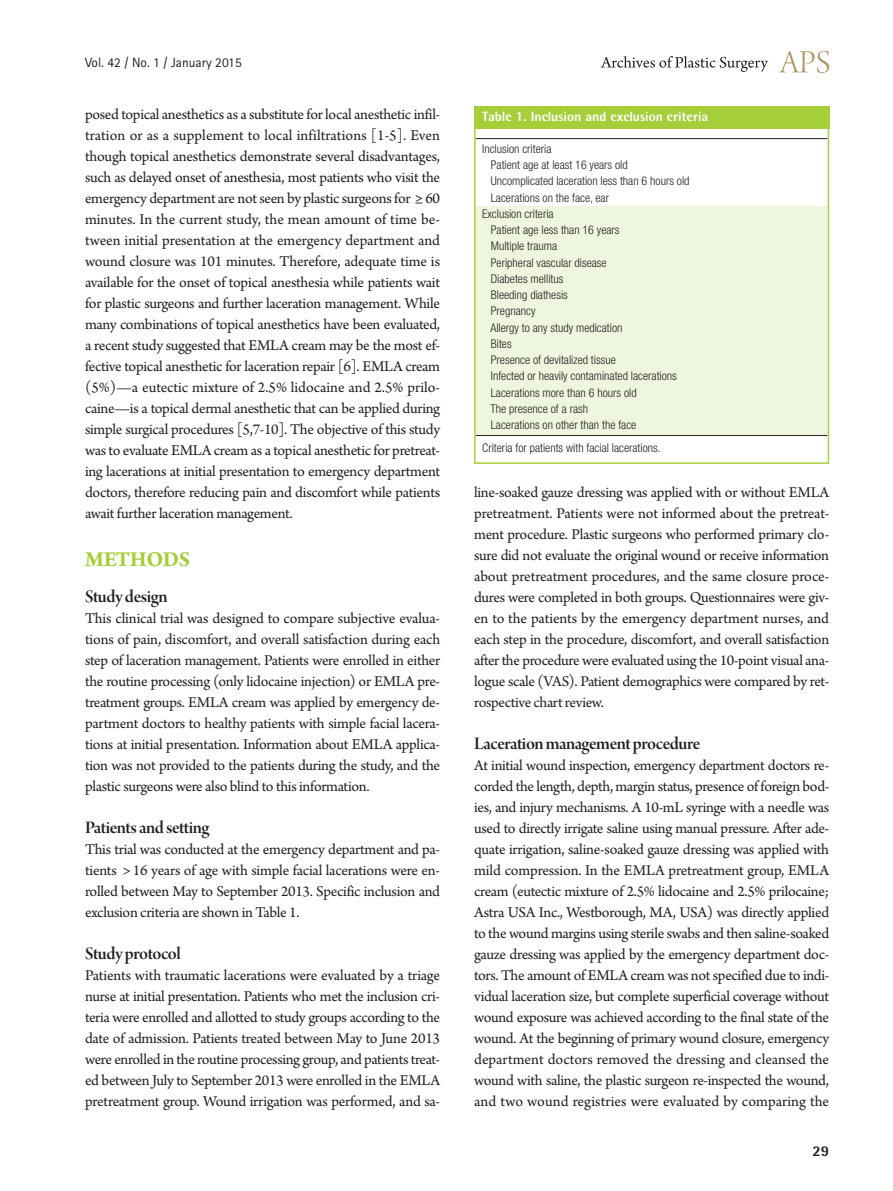
<style>
.page{position:relative;width:893px;height:1191px;background:#fff}
.page>*{position:absolute;margin:0;border:0;box-sizing:border-box;transform-origin:0 0}
.대제목{font:700 22.5px "Arno Pro";letter-spacing:-.02em;color:#a6ce39}
.중제목{font:18.75px "Arno Pro Smbd Display";letter-spacing:-.025em;color:#231f20}
.본문{font:15.75px/21px "Arno Pro";letter-spacing:-.02em;color:#231f20;text-align:justify}
.t1{font:800 15px "Rotis Semi Sans Std";color:#231f20}
.표그림제목{font:800 13.5px "Rotis Semi Sans Std";color:#fff}
.t2{font:13.5px "Rotis Sans Serif Std";color:#231f20}
.표본문{font:300 condensed 12px "Helvetica Neue LT Std";color:#231f20}
.표주석{font:300 condensed 12px "Helvetica Neue LT Std";color:#231f20}
</style>
<div class="page">
<svg style="left:779px;top:51px;width:50px;height:22px"></svg>
<svg style="left:601px;top:56px;width:167px;height:16px"></svg>
<div style="left:477px;top:206px;width:349px;height:229px;background:#eff6de"></div>
<hr style="left:476px;top:435px;width:351px;height:1px;background:#231f20">
<hr style="left:476px;top:138px;width:351px;height:1px;background:#231f20">
<div style="left:474px;top:106px;width:355px;height:23px;background:#a6ce39"></div>
<div style="left:474px;top:106px;width:355px;height:358px;border:2px solid #a6ce39"></div>
<p class="t2" style="left:85px;top:54px;width:158px">Vol. 42 / No. 1 / January 2015</p>
<p class="본문" style="left:85px;top:105px;width:357px">posed topical anesthetics as a substitute for local anesthetic infil&shy;tration or as a supplement to local infiltrations [1-5]. Even though topical anesthetics demonstrate several disadvantages, such as delayed onset of anesthesia, most patients who visit the emergency department are not seen by plastic surgeons for ≥ 60 minutes. In the current study, the mean amount of time be&shy;tween initial presentation at the emergency department and wound closure was 101 minutes. Therefore, adequate time is available for the onset of topical anesthesia while patients wait for plastic surgeons and further laceration management. While many combinations of topical anesthetics have been evaluated, a recent study suggested that EMLA cream may be the most ef&shy;fective topical anesthetic for laceration repair [6]. EMLA cream (5%)—a eutectic mixture of 2.5% lidocaine and 2.5% prilo&shy;caine—is a topical dermal anesthetic that can be applied during simple surgical procedures [5,7-10]. The objective of this study was to evaluate EMLA cream as a topical anesthetic for pretreat&shy;ing lacerations at initial presentation to emergency department doctors, therefore reducing pain and discomfort while patients await further laceration management.</p>
<p class="대제목" style="left:85px;top:546px;width:107px">METHODS</p>
<p class="중제목" style="left:85px;top:586px;width:84px">Study design</p>
<p class="본문" style="left:85px;top:609px;width:357px">This clinical trial was designed to compare subjective evalua&shy;tions of pain, discomfort, and overall satisfaction during each step of laceration management. Patients were enrolled in either the routine processing (only lidocaine injection) or EMLA pre&shy;treatment groups. EMLA cream was applied by emergency de&shy;partment doctors to healthy patients with simple facial lacera&shy;tions at initial presentation. Information about EMLA applica&shy;tion was not provided to the patients during the study, and the plastic surgeons were also blind to this information.</p>
<p class="중제목" style="left:85px;top:817px;width:126px">Patients and setting</p>
<p class="본문" style="left:85px;top:840px;width:357px">This trial was conducted at the emergency department and pa&shy;tients &gt; 16 years of age with simple facial lacerations were en&shy;rolled between May to September 2013. Specific inclusion and exclusion criteria are shown in Table 1.</p>
<p class="중제목" style="left:85px;top:943px;width:97px">Study protocol</p>
<p class="본문" style="left:85px;top:966px;width:357px">Patients with traumatic lacerations were evaluated by a triage nurse at initial presentation. Patients who met the inclusion cri&shy;teria were enrolled and allotted to study groups according to the date of admission. Patients treated between May to June 2013 were enrolled in the routine processing group, and patients treat&shy;ed between July to September 2013 were enrolled in the EMLA pretreatment group. Wound irrigation was performed, and sa-</p>
<p class="표그림제목" style="left:482px;top:108px;width:228px">Table 1. Inclusion and exclusion criteria</p>
<p class="표본문" style="left:482px;top:142px;width:71px">Inclusion criteria</p>
<p class="표본문" style="left:491px;top:158px;width:138px">Patient age at least 16 years old</p>
<p class="표본문" style="left:491px;top:174px;width:200px">Uncomplicated laceration less than 6 hours old</p>
<p class="표본문" style="left:491px;top:190px;width:120px">Lacerations on the face, ear</p>
<p class="표본문" style="left:482px;top:207px;width:73px">Exclusion criteria</p>
<p class="표본문" style="left:491px;top:223px;width:130px">Patient age less than 16 years</p>
<p class="표본문" style="left:491px;top:239px;width:68px">Multiple trauma</p>
<p class="표본문" style="left:491px;top:255px;width:117px">Peripheral vascular disease</p>
<p class="표본문" style="left:491px;top:272px;width:74px">Diabetes mellitus</p>
<p class="표본문" style="left:491px;top:288px;width:79px">Bleeding diathesis</p>
<p class="표본문" style="left:491px;top:304px;width:46px">Pregnancy</p>
<p class="표본문" style="left:490px;top:320px;width:134px">Allergy to any study medication</p>
<p class="표본문" style="left:491px;top:337px;width:22px">Bites</p>
<p class="표본문" style="left:491px;top:353px;width:127px">Presence of devitalized tissue</p>
<p class="표본문" style="left:491px;top:369px;width:188px">Infected or heavily contaminated lacerations</p>
<p class="표본문" style="left:491px;top:385px;width:147px">Lacerations more than 6 hours old</p>
<p class="표본문" style="left:490px;top:402px;width:99px">The presence of a rash</p>
<p class="표본문" style="left:491px;top:418px;width:147px">Lacerations on other than the face</p>
<p class="표주석" style="left:482px;top:441px;width:180px">Criteria for patients with facial lacerations.</p>
<p class="본문" style="left:474px;top:483px;width:357px">line-soaked gauze dressing was applied with or without EMLA pretreatment. Patients were not informed about the pretreat&shy;ment procedure. Plastic surgeons who performed primary clo&shy;sure did not evaluate the original wound or receive information about pretreatment procedures, and the same closure proce&shy;dures were completed in both groups. Questionnaires were giv&shy;en to the patients by the emergency department nurses, and each step in the procedure, discomfort, and overall satisfaction after the procedure were evaluated using the 10-point visual ana&shy;logue scale (VAS). Patient demographics were compared by ret&shy;rospective chart review.</p>
<p class="중제목" style="left:474px;top:733px;width:228px">Laceration management procedure</p>
<p class="본문" style="left:474px;top:756px;width:357px">At initial wound inspection, emergency department doctors re&shy;corded the length, depth, margin status, presence of foreign bod&shy;ies, and injury mechanisms. A 10-mL syringe with a needle was used to directly irrigate saline using manual pressure. After ade&shy;quate irrigation, saline-soaked gauze dressing was applied with mild compression. In the EMLA pretreatment group, EMLA cream (eutectic mixture of 2.5% lidocaine and 2.5% prilocaine; Astra USA Inc., Westborough, MA, USA) was directly applied to the wound margins using sterile swabs and then saline-soaked gauze dressing was applied by the emergency department doc&shy;tors. The amount of EMLA cream was not specified due to indi&shy;vidual laceration size, but complete superficial coverage without wound exposure was achieved according to the final state of the wound. At the beginning of primary wound closure, emergency department doctors removed the dressing and cleansed the wound with saline, the plastic surgeon re-inspected the wound, and two wound registries were evaluated by comparing the</p>
<p class="t1" style="left:812px;top:1141px;width:18px">29</p>
</div>
